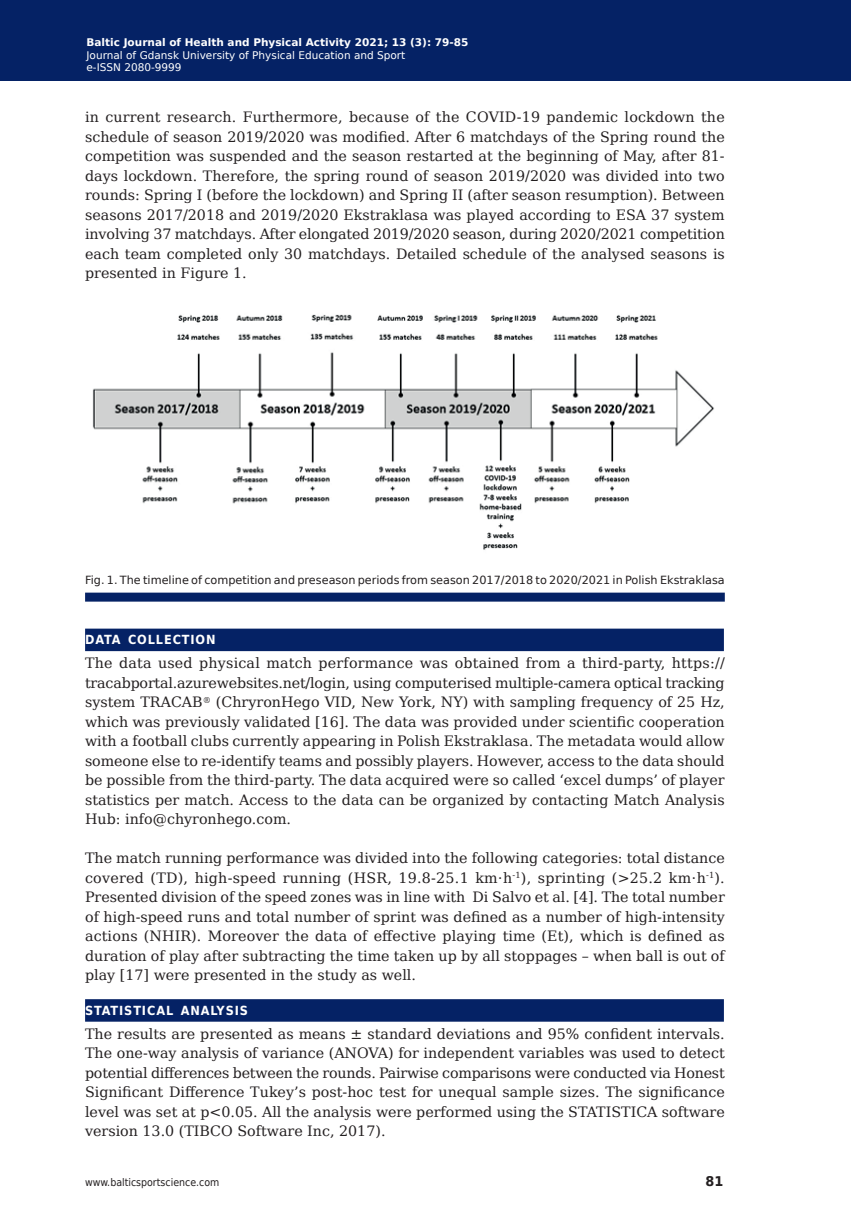
<style>
.page{position:relative;width:851px;height:1212px;background:#fff}
.page>*{position:absolute;margin:0;border:0;box-sizing:border-box;transform-origin:0 0}
.t1{font:14.25px/19.5px "DejaVu Serif";color:#231f20}
.t2{font:700 13.35px "DejaVu Sans";color:#231f20;scale:.96 1}
.t3{font:700 12.6px "DejaVu Sans Condensed";letter-spacing:.07em;color:#fff}
.t4{font:11.25px "DejaVu Sans";color:#231f20}
.t5{font:10.5px/12.6px "DejaVu Sans";color:#fff}
.t6{font:700 10.5px "DejaVu Sans";color:#fff}
.t7{font:10.5px "DejaVu Sans Condensed";color:#231f20}
</style>
<div class="page">
<div style="left:0;top:0;width:850px;height:80px;background:#052265"></div>
<div style="left:85px;top:593px;width:639px;height:9px;background:#052265"></div>
<div style="left:85px;top:629px;width:638px;height:22px;background:#052265"></div>
<div style="left:85px;top:999px;width:638px;height:23px;background:#052265"></div>
<img style="left:92px;top:314px;width:622px;height:236px">
<p class="t6" style="left:86px;top:34px;width:383px">Baltic Journal of Health and Physical Activity 2021; 13 (3): 79-85</p>
<p class="t5" style="left:86px;top:48px;width:320px">Journal of Gdansk University of Physical Education and Sport e-ISSN 2080-9999</p>
<p class="t1" style="left:85px;top:106px;width:429px">in current research. Furthermore, because of the COVID-1</p>
<p class="t1" style="left:85px;top:106px;width:641px;text-indent:446px">9 pandemic lockdown the schedule of season 201 9/2020 was modified. After 6 matchdays of the Spring round the competition was suspended and the season restarted at the beginning of May, after 81- days lockdown. Therefore, the spring round of season 201 9/2020 was divided into two rounds: Spring I (before the lockdown) and Spring II (after season resumption). Between seasons 201 7/201 8 and 201 9/2020 Ekstraklasa was played according to ESA 3 7 system involving 3 7 matchdays. After elongated 201 9/2020 season, during 2020/2021 competition each team completed only 3 0 matchdays. Detailed schedule of the analysed seasons is presented in Figure 1.</p>
<p class="t4" style="left:85px;top:571px;width:641px">Fig. 1. The timeline of competition and preseason periods from season 2017/2018 to 2020/2021 in Polish Ekstraklasa</p>
<p class="t3" style="left:85px;top:629px;width:132px">DATA COLLECTION</p>
<p class="t1" style="left:85px;top:652px;width:641px;text-align:justify">The data used physic al match performanc e was obtained from a third-p arty, https:// tracabportal. azurewebsites. net/login, using computerised multiple-camera optical tracking system TRACAB<sup>®</sup> (ChryronHego VID, New York, NY) with sampling frequency of 25 Hz, which was previously validated [1 6]. The data was provided under scientific cooperation with a football clubs currently app earing in Polish Ekstraklasa. The metadata would allow someone else to re-identify teams and possibly</p>
<p class="t1" style="left:85px;top:750px;width:641px;text-align:justify;text-indent:332px">players. However, access to the data should be possible from the third-party. The data acquired were so called ‘excel dumps’ of player statistics per match. Access to the data can be organized by contacting Match Analysis Hub: info@chyronhego.com.</p>
<p class="t1" style="left:85px;top:847px;width:641px">The match running performance was divided into the following categories: total distance covered (TD), high-speed running (HSR, 1 9. 8-25.1 km⋅h<sup>-1</sup> ), sprinting (&gt;25. 2 km⋅h<sup>-1</sup> ).<br>Presented division of the speed zones was in line with Di Salvo et al. [4]. The total number of high-speed runs and total number of sprint was defined as a number of high-intensity actions (NHIR). Moreover the data of effective playing time (Et), which is defined as duration of play after subtracting the time taken up by all stoppages – when ball is out of play [1 7] were presented in the study as well.</p>
<p class="t3" style="left:85px;top:1000px;width:164px">STATISTICAL ANALYSIS</p>
<p class="t1" style="left:85px;top:1023px;width:641px">The results are presented as means ± standard deviations and 95% confident intervals.<br>The one-way analysis of variance (ANOVA) for independent variables was used to detect potential differences between the rounds. Pairwise comparisons were conducted via Honest Significant Difference Tukey’s post-hoc test for unequal sample sizes. The significance level was set at p&lt;0. 05. All the analysis were performed using the STATISTICA software version 13. 0 (TIBCO Software Inc, 201 7).</p>
<p class="t7" style="left:85px;top:1174px;width:136px">www.balticsportscience.com</p>
<p class="t2" style="left:705px;top:1170px;width:20px">81</p>
</div>
